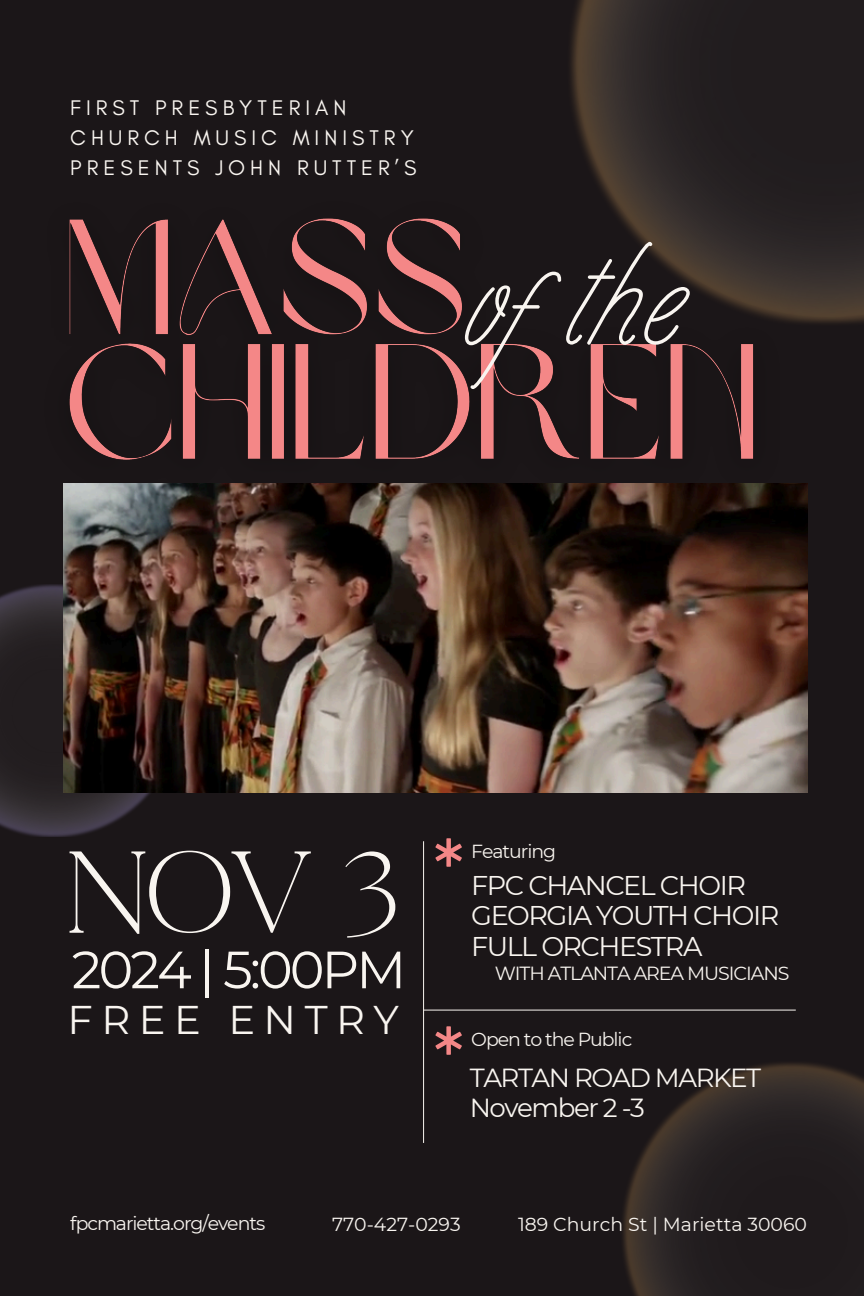
<style>
.page{position:relative;width:864px;height:1296px;background:#1b1618}
.page>*{position:absolute;margin:0;border:0;box-sizing:border-box;transform-origin:0 0}
.t1{font:108.1px "Distillery Script";color:#f9f5f0}
.t2{font:101.6px "La Luxes Serif";color:#f9f5f0}
.t3{font:52.3px "Montserrat";letter-spacing:-.055em;color:#f9f5f0}
.t4{font:40px "Montserrat";letter-spacing:.215em;color:#f9f5f0}
.t5{font:27.1px "Montserrat";letter-spacing:-.055em;color:#f9f5f0}
.t6{font:26.1px/30px "Montserrat";letter-spacing:-.055em;color:#f9f5f0}
.t7{font:21.6px/30px "Glacial Indifference";letter-spacing:.23em;color:#f9f5f0}
.t8{font:19px "Montserrat";letter-spacing:-.055em;color:#f9f5f0}
.t9{font:18.9px "Montserrat";letter-spacing:-.055em;color:#f9f5f0}
.t10{font:18.9px "Montserrat";color:#f9f5f0}
</style>
<div class="page">
<img style="left:0;top:584px;width:181px;height:252px">
<img style="left:64px;top:483px;width:743px;height:309px">
<img style="left:570px;top:0;width:294px;height:323px">
<hr style="left:423px;top:841px;width:1px;height:302px;background:#f9f5f0">
<hr style="left:424px;top:1010px;width:372px;height:1px;background:#f9f5f0">
<img style="left:623px;top:1063px;width:241px;height:233px">
<img style="left:63px;top:184px;width:729px;height:323px">
<svg style="left:435px;top:838px;width:27px;height:29px"></svg>
<svg style="left:435px;top:1026px;width:27px;height:29px"></svg>
<h4 class="t7" style="left:70px;top:93px;width:348px">FIRST PRESBYTERIAN<br>CHURCH MUSIC MINISTRY<br>PRESENTS JOHN RUTTER’S</h4>
<p class="t1" style="left:462px;top:242px;width:222px">ofthe</p>
<p class="t2" style="left:64px;top:820px;width:339px">NOV 3</p>
<p class="t3" style="left:72px;top:938px;width:336px">2024 | 5:00PM</p>
<p class="t4" style="left:68px;top:995px;width:333px">FREE ENTRY</p>
<p class="t9" style="left:471px;top:840px;width:86px">Featuring</p>
<p class="t5" style="left:471px;top:868px;width:276px">FPC CHANCEL CHOIR</p>
<h6 class="t5" style="left:471px;top:899px;width:310px">GEORGIA YOUTH CHOIR</h6>
<h3 class="t5" style="left:471px;top:930px;width:233px">FULL ORCHESTRA</h3>
<p class="t8" style="left:495px;top:962px;width:296px">WITH ATLANTA AREA MUSICIANS</p>
<p class="t9" style="left:471px;top:1028px;width:163px">Open to the Public</p>
<p class="t6" style="left:470px;top:1063px;width:293px">TARTAN ROAD MARKET<br>November 2 -3</p>
<h2 class="t9" style="left:70px;top:1212px;width:196px">fpcmarietta.org/events</h2>
<p class="t10" style="left:332px;top:1212px;width:130px">770-427-0293</p>
<p class="t10" style="left:518px;top:1212px;width:290px">189 Church St | Marietta 30060</p>
</div>
